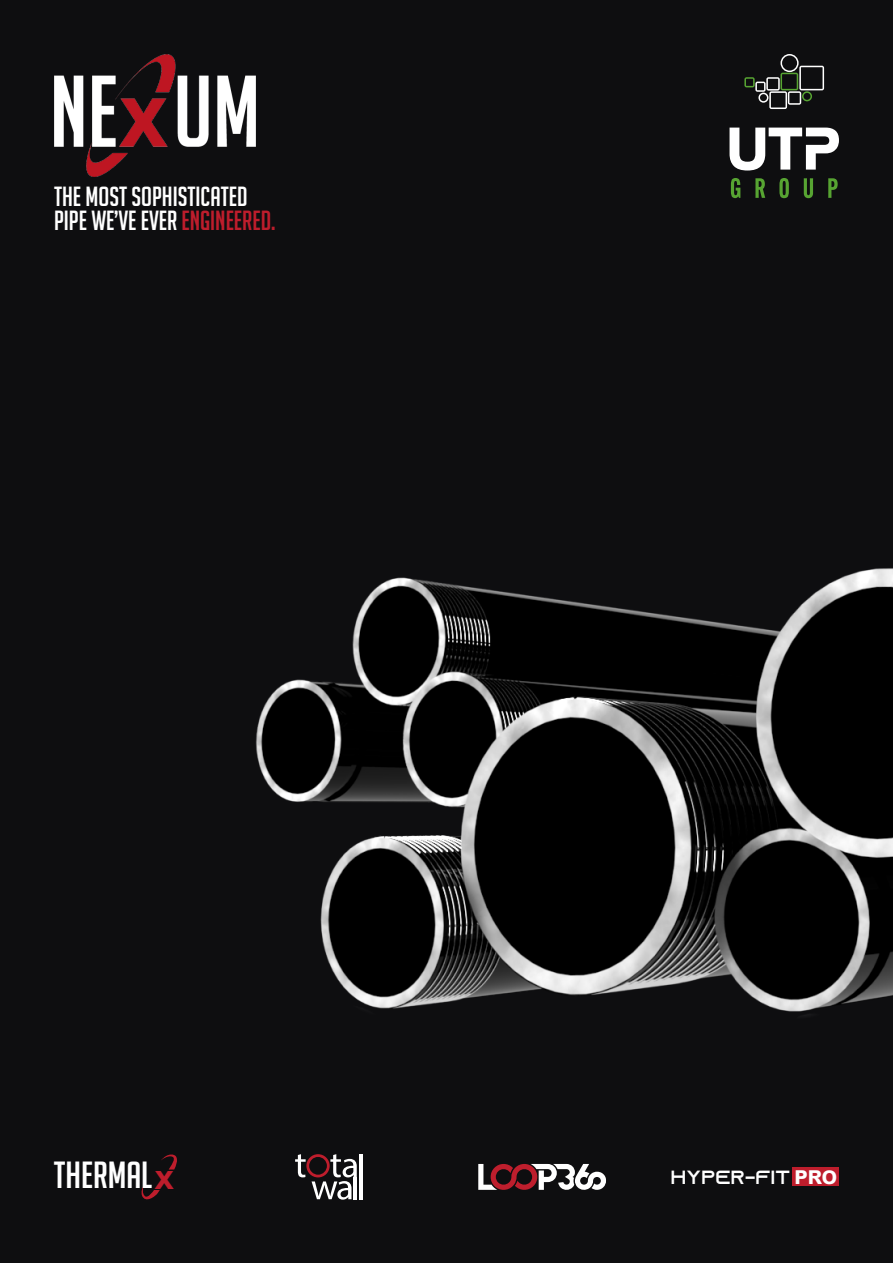
<style>
.page{position:relative;width:893px;height:1263px;background:#0e0e10}
.page>*{position:absolute;margin:0;border:0;box-sizing:border-box;transform-origin:0 0}
.t1{font:36.9px "Big Noodle Titling";color:#fff;scale:1.06 1}
.t2{font:27px/24px "Big Noodle Titling";color:#fff}
.t3{font:19.05px "Azonix";color:#fff}
.s1{color:#be1d2c}
.s2{font-family:"Aria";font-weight:800;font-size:25.05px;color:#be1d2c}
.s3{font-family:"Aria";font-weight:800}
</style>
<div class="page">
<img style="left:255px;top:568px;width:638px;height:448px">
<img style="left:54px;top:54px;width:201px;height:122px">
<svg style="left:478px;top:1164px;width:128px;height:26px"></svg>
<hr style="left:359px;top:1154px;width:4px;height:23px;background:#fff">
<hr style="left:359px;top:1177px;width:4px;height:22px;background:#fff">
<svg style="left:295px;top:1154px;width:62px;height:45px"></svg>
<svg style="left:141px;top:1185px;width:19px;height:15px"></svg>
<svg style="left:161px;top:1154px;width:16px;height:15px"></svg>
<div style="left:793px;top:1167px;width:46px;height:19px;background:#be1d2c"></div>
<svg style="left:744px;top:54px;width:80px;height:55px"></svg>
<svg style="left:729px;top:128px;width:110px;height:43px"></svg>
<svg style="left:731px;top:178px;width:9px;height:20px"></svg>
<svg style="left:755px;top:178px;width:10px;height:20px"></svg>
<svg style="left:779px;top:178px;width:10px;height:20px"></svg>
<svg style="left:804px;top:178px;width:9px;height:20px"></svg>
<svg style="left:828px;top:178px;width:10px;height:20px"></svg>
<p class="t2" style="left:54px;top:185px;width:223px">THE MOST SOPHISTICATED<br>PIPE WE’VE EVER <span class="s1">ENGINEERED.</span></p>
<h1 class="t1" style="left:54px;top:1155px;width:115px">THERMAL<span class="s2">X</span></h1>
<p class="t3" style="left:671px;top:1169px;width:168px">Hyper-fit <span class="s3">PRO</span></p>
</div>
